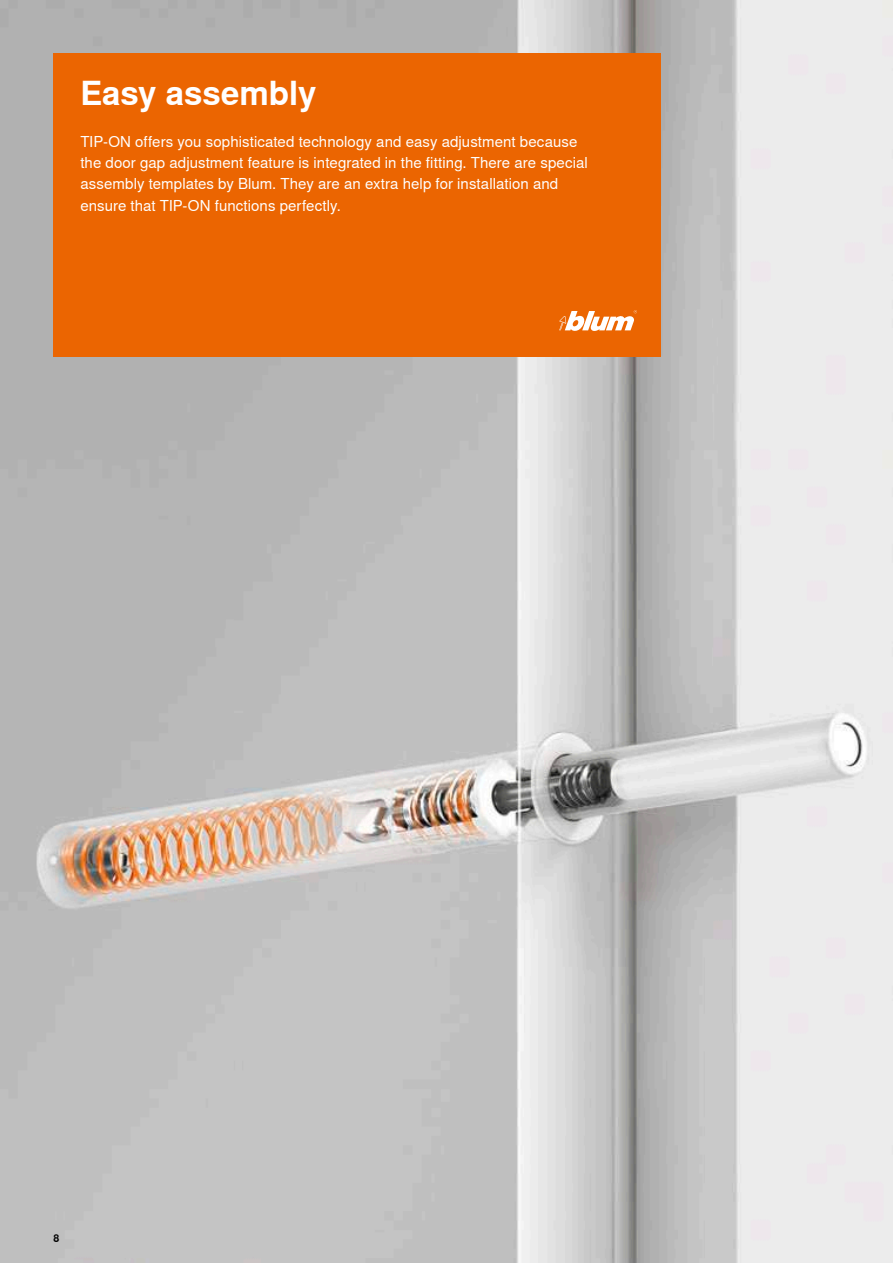
<style>
.page{position:relative;width:893px;height:1263px;background:#fff}
.page>*{position:absolute;margin:0;border:0;box-sizing:border-box;transform-origin:0 0}
.t1{font:700 33px "Nimbus Sans Global";letter-spacing:-.005em;color:#fff}
.t2{font:15px/21px "Nimbus Sans Global";letter-spacing:.005em;color:#fff}
.t3{font:700 10.5px "Nimbus Sans Global";color:#000}
</style>
<div class="page">
<img style="left:0;top:0;width:893px;height:1263px">
<div style="left:54px;top:54px;width:607px;height:303px;background:#eb6501"></div>
<svg style="left:559px;top:310px;width:78px;height:21px"></svg>
<h1 class="t1" style="left:80px;top:75px;width:238px">Easy assembly</h1>
<p class="t2" style="left:80px;top:132px;width:509px">TIP-ON offers you sophisticated technology and easy adjustment because the door gap adjustment feature is integrated in the fitting. There are special assembly templates by Blum. They are an extra help for installation and ensure that TIP-ON functions perfectly.</p>
<p class="t3" style="left:54px;top:1232px;width:7px">8</p>
</div>
